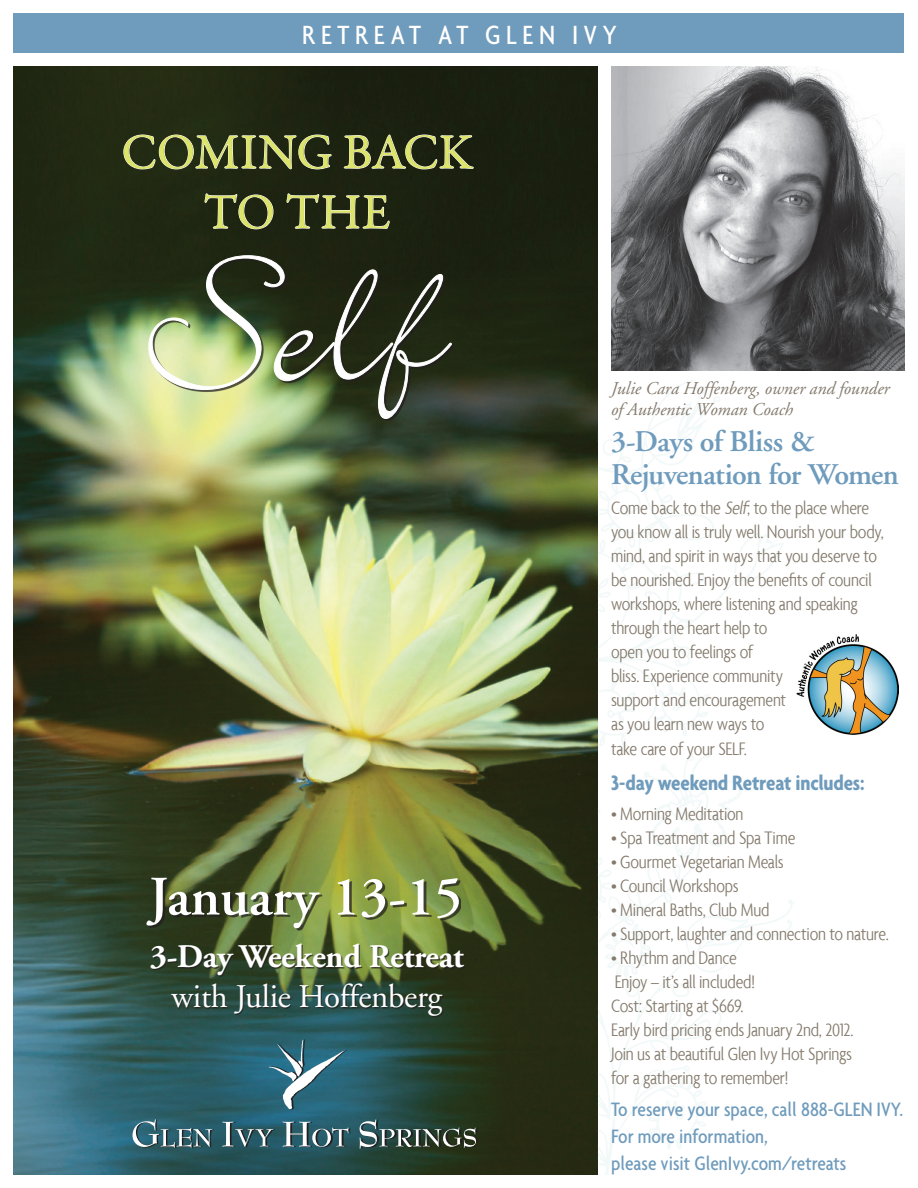
<style>
.page{position:relative;width:918px;height:1188px;background:#fff}
.page>*{position:absolute;margin:0;border:0;box-sizing:border-box;transform-origin:0 0}
.t1{font:199.8px "Bickley Script Plain";color:#fff}
.Date{font:600 55.5px "Adobe Garamond";color:#fff}
.t2{font:49.95px/60px "Garamond Premr Pro";letter-spacing:-.005em;color:#dde46a;text-align:center}
.t3{font:700 33px/39.6px "Adobe Garamond";letter-spacing:-.01em;color:#fff;text-align:center}
.body1{font:600 30px/33px "Adobe Garamond";letter-spacing:-.025em;color:#6f9bbc}
.t4{font:500 condensed 28.5px "Agenda";letter-spacing:.2em;color:#fff}
.body2{font:700 condensed 22.5px "Agenda";letter-spacing:-.01em;color:#6f9bbc}
.t5{font:500 condensed 21px/27px "Agenda";color:#6f9bbc}
.body2-2{font:300 condensed 19.5px/24.2px "Agenda";letter-spacing:-.015em;color:#847a6c}
.t6{font:italic 18px/21px "Adobe Garamond";letter-spacing:-.005em;color:#847a6c}
.s1{font-weight:400}
.s2{font-style:italic}
</style>
<div class="page">
<img style="left:14px;top:67px;width:583px;height:1107px">
<div style="left:14px;top:14px;width:890px;height:39px;background:#6f9bbc"></div>
<svg style="left:597px;top:849px;width:196px;height:325px"></svg>
<svg style="left:597px;top:376px;width:187px;height:473px"></svg>
<div style="left:152px;top:945px;width:313px;height:72px;background:#231f20;opacity:.75"></div>
<div style="left:149px;top:880px;width:312px;height:50px;background:#231f20;opacity:.75"></div>
<svg style="left:134px;top:1040px;width:344px;height:109px;background:#275559"></svg>
<svg style="left:133px;top:1119px;width:79px;height:29px;background:#4f7781"></svg>
<svg style="left:222px;top:1122px;width:51px;height:25px"></svg>
<svg style="left:283px;top:1122px;width:65px;height:25px;background:#5a7c84"></svg>
<svg style="left:360px;top:1120px;width:116px;height:29px;background:#4f635a"></svg>
<svg style="left:269px;top:1040px;width:76px;height:69px;background:#4a7e8e"></svg>
<img style="left:796px;top:634px;width:102px;height:101px">
<svg style="left:148px;top:255px;width:304px;height:164px;background:#586343"></svg>
<svg style="left:123px;top:134px;width:209px;height:36px;background:#434937"></svg>
<svg style="left:343px;top:122px;width:131px;height:48px;background:#363b2c"></svg>
<svg style="left:204px;top:193px;width:70px;height:37px;background:#3c4231"></svg>
<svg style="left:286px;top:180px;width:103px;height:49px;background:#363c2b"></svg>
<img style="left:611px;top:67px;width:293px;height:304px">
<p class="t4" style="left:302px;top:18px;width:316px">RETREAT AT GLEN IVY</p>
<h1 class="t2" style="left:121px;top:124px;width:353px">COMING BACK<br>TO THE</h1>
<h1 class="t1" style="left:140px;top:191px;width:301px">Self</h1>
<p class="Date" style="left:149px;top:866px;width:315px">January 13-15</p>
<h2 class="t3" style="left:150px;top:938px;width:315px">3-Day Weekend Retreat <span class="s1">with Julie Hoffenberg</span></h2>
<p class="t6" style="left:611px;top:378px;width:280px">Julie Cara Hoffenberg, owner and founder of Authentic Woman Coach</p>
<p class="body1" style="left:611px;top:425px;width:289px">3-Days of Bliss &amp;<br>Rejuvenation for Women</p>
<p class="body2-2" style="left:611px;top:495px;width:274px">Come back to the <span class="s2">Self</span>; to the place where you know all is truly well. Nourish your body, mind, and spirit in ways that you deserve to be nourished. Enjoy the benefits of council workshops, where listening and speaking through the heart help to<br>open you to feelings of<br>bliss. Experience community<br>support and encouragement<br>as you learn new ways to<br>take care of your SELF.</p>
<p class="body2" style="left:611px;top:769px;width:255px">3-day weekend Retreat includes:</p>
<p class="body2-2" style="left:611px;top:801px;width:134px">• Morning Meditation</p>
<p class="body2-2" style="left:611px;top:825px;width:186px">• Spa Treatment and Spa Time</p>
<p class="body2-2" style="left:611px;top:849px;width:174px">• Gourmet Vegetarian Meals</p>
<p class="body2-2" style="left:611px;top:873px;width:129px">• Council Workshops</p>
<p class="body2-2" style="left:611px;top:897px;width:160px">• Mineral Baths, Club Mud</p>
<p class="body2-2" style="left:611px;top:921px;width:279px">• Support, laughter and connection to nature.</p>
<p class="body2-2" style="left:611px;top:945px;width:127px">• Rhythm and Dance</p>
<p class="body2-2" style="left:611px;top:969px;width:244px">Enjoy – it’s all included!<br>Cost: Starting at $669.<br>Early bird pricing ends January 2nd, 2012.</p>
<p class="body2-2" style="left:611px;top:1041px;width:242px">Join us at beautiful Glen Ivy Hot Springs for a gathering to remember!</p>
<p class="t5" style="left:611px;top:1096px;width:293px">To reserve your space, call 888-GLEN IVY.<br>For more information,<br>please visit GlenIvy.com/retreats</p>
</div>
